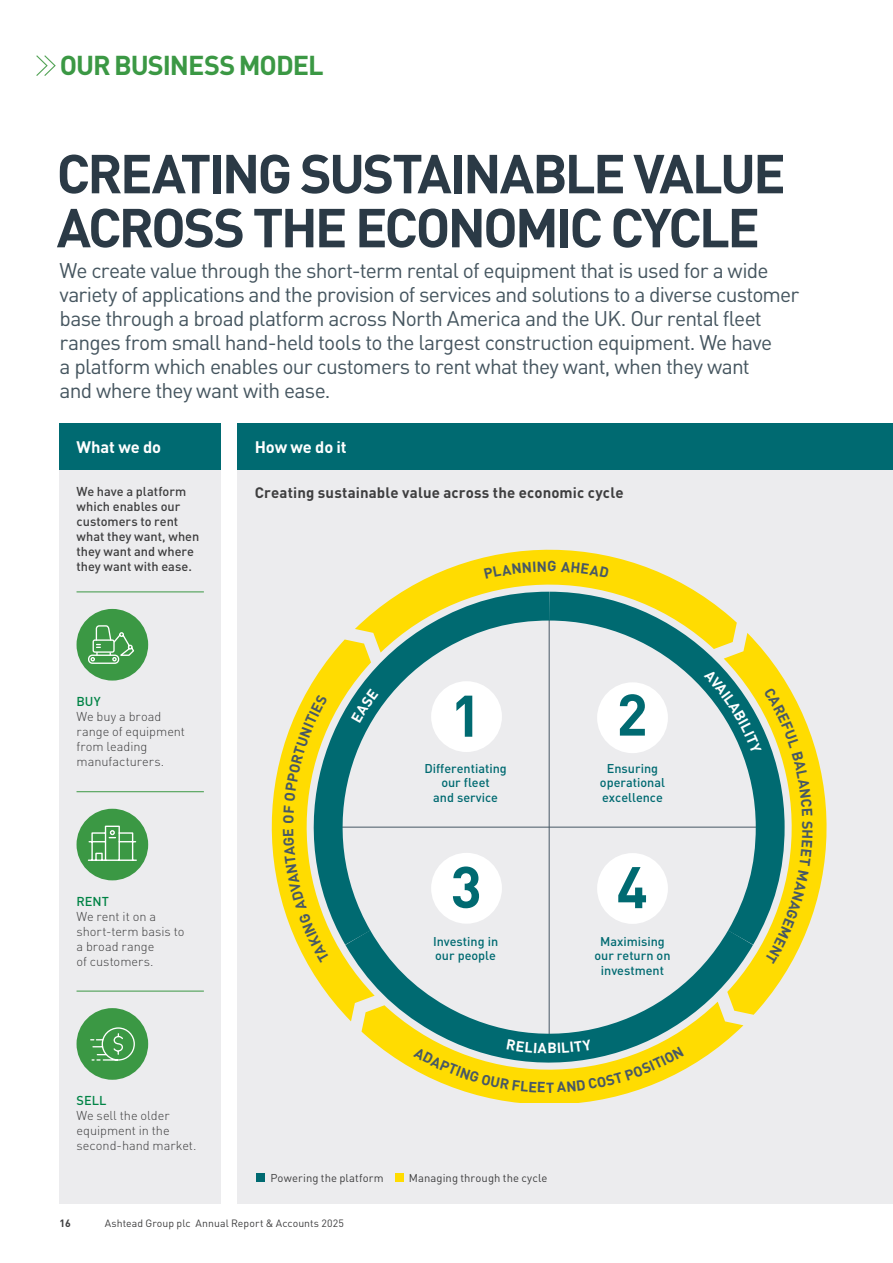
<style>
.page{position:relative;width:893px;height:1263px;background:#fff}
.page>*{position:absolute;margin:0;border:0;box-sizing:border-box;transform-origin:0 0}
.t1{font:700 57.75px "DIN Pro";color:#006a71}
.PageTitle_L2{font:700 54px/54px "DIN Pro";letter-spacing:-.055em;color:#2b3a46}
.Section_Title_18pt{font:700 27px "DIN Pro";letter-spacing:-.035em;color:#3b9844}
.Introduction_L1{font:21px/24px "DIN Pro";letter-spacing:-.035em;color:#45555f}
.Heading_L1{font:700 16.5px "DIN Pro";letter-spacing:-.01em;color:#fff}
.Chart_Heading{font:700 15px "DIN Pro";letter-spacing:.01em;color:#3e3e3f}
.Bodytext_L1{font:300 12.75px/15px "DIN Pro";color:#3e3e3f}
.Bodytext_L1-2{font:500 12.75px/15px "DIN Pro";color:#3e3e3f}
.Heading_L3{font:500 12.75px "DIN Pro";color:#008345}
.t2{font:500 12.6px/14.4px "DIN Pro";color:#006a71;text-align:center}
.Chart_dotted_key{font:11.25px "DIN Pro";letter-spacing:.01em;color:#3e3e3f}
.t3{font:10.5px "DIN Pro";letter-spacing:.005em;color:#3e3e3f}
.t4{font:700 10.5px "DIN Pro";color:#3e3e3f}
</style>
<div class="page">
<div style="left:238px;top:469px;width:655px;height:734px;background:#ececee"></div>
<div style="left:256px;top:1173px;width:9px;height:8px;background:#006a71"></div>
<div style="left:395px;top:1173px;width:8px;height:8px;background:#ffdc01"></div>
<div style="left:60px;top:469px;width:161px;height:734px;background:#ececee"></div>
<hr style="left:77px;top:592px;width:127px;height:1px;background:#3b9844">
<hr style="left:77px;top:791px;width:127px;height:1px;background:#3b9844">
<hr style="left:77px;top:991px;width:127px;height:1px;background:#3b9844">
<div style="left:77px;top:609px;width:71px;height:71px;background:#3b9844;border-radius:50%"></div>
<svg style="left:88px;top:625px;width:46px;height:39px"></svg>
<div style="left:77px;top:809px;width:71px;height:71px;background:#3b9844;border-radius:50%"></div>
<svg style="left:87px;top:825px;width:50px;height:36px"></svg>
<div style="left:77px;top:1008px;width:71px;height:72px;background:#3b9844;border-radius:50%"></div>
<svg style="left:90px;top:1027px;width:45px;height:34px"></svg>
<div style="left:60px;top:423px;width:161px;height:46px;background:#006a71"></div>
<div style="left:238px;top:423px;width:655px;height:46px;background:#006a71"></div>
<svg style="left:36px;top:55px;width:20px;height:21px"></svg>
<svg style="left:272px;top:550px;width:554px;height:553px"></svg>
<p class="Section_Title_18pt" style="left:60px;top:42px;width:266px">OUR BUSINESS MODEL</p>
<p class="PageTitle_L2" style="left:57px;top:140px;width:731px">CREATING SUSTAINABLE VALUE<br>ACROSS THE ECONOMIC CYCLE</p>
<p class="Introduction_L1" style="left:60px;top:256px;width:741px">We create value through the short-term rental of equipment that is used for a wide variety of applications and the provision of services and solutions to a diverse customer base through a broad platform across North America and the UK. Our rental fleet ranges from small hand-held tools to the largest construction equipment. We have<br>a platform which enables our customers to rent what they want, when they want<br>and where they want with ease.</p>
<p class="Heading_L1" style="left:77px;top:433px;width:86px">What we do</p>
<p class="Heading_L1" style="left:255px;top:433px;width:93px">How we do it</p>
<p class="Bodytext_L1-2" style="left:77px;top:482px;width:124px">We have a platform which enables our customers to rent what they want, when they want and where they want with ease.</p>
<p class="Heading_L3" style="left:77px;top:691px;width:26px">BUY</p>
<p class="Bodytext_L1" style="left:77px;top:708px;width:110px">We buy a broad range of equipment from leading manufacturers.</p>
<p class="Heading_L3" style="left:77px;top:891px;width:34px">RENT</p>
<p class="Bodytext_L1" style="left:77px;top:908px;width:109px">We rent it on a short-term basis to a broad range<br>of customers.</p>
<p class="Heading_L3" style="left:77px;top:1090px;width:31px">SELL</p>
<p class="Bodytext_L1" style="left:77px;top:1107px;width:121px">We sell the older equipment in the second-hand market.</p>
<p class="Chart_Heading" style="left:255px;top:480px;width:370px">Creating sustainable value across the economic cycle</p>
<p class="t1" style="left:450px;top:668px;width:33px">1</p>
<p class="t1" style="left:616px;top:667px;width:33px">2</p>
<p class="t2" style="left:424px;top:760px;width:84px">Differentiating our fleet<br>and service</p>
<p class="t2" style="left:600px;top:760px;width:67px">Ensuring operational excellence</p>
<p class="t1" style="left:450px;top:839px;width:33px">3</p>
<p class="t1" style="left:616px;top:839px;width:33px">4</p>
<p class="t2" style="left:433px;top:933px;width:67px;text-align:left">Investing in our people</p>
<p class="t2" style="left:594px;top:933px;width:78px">Maximising our return on investment</p>
<p class="Chart_dotted_key" style="left:270px;top:1169px;width:115px">Powering the platform</p>
<p class="Chart_dotted_key" style="left:409px;top:1169px;width:140px">Managing through the cycle</p>
<p class="t4" style="left:60px;top:1214px;width:13px">16</p>
<p class="t3" style="left:105px;top:1215px;width:241px">Ashtead Group plc Annual Report &amp; Accounts 2025</p>
</div>
